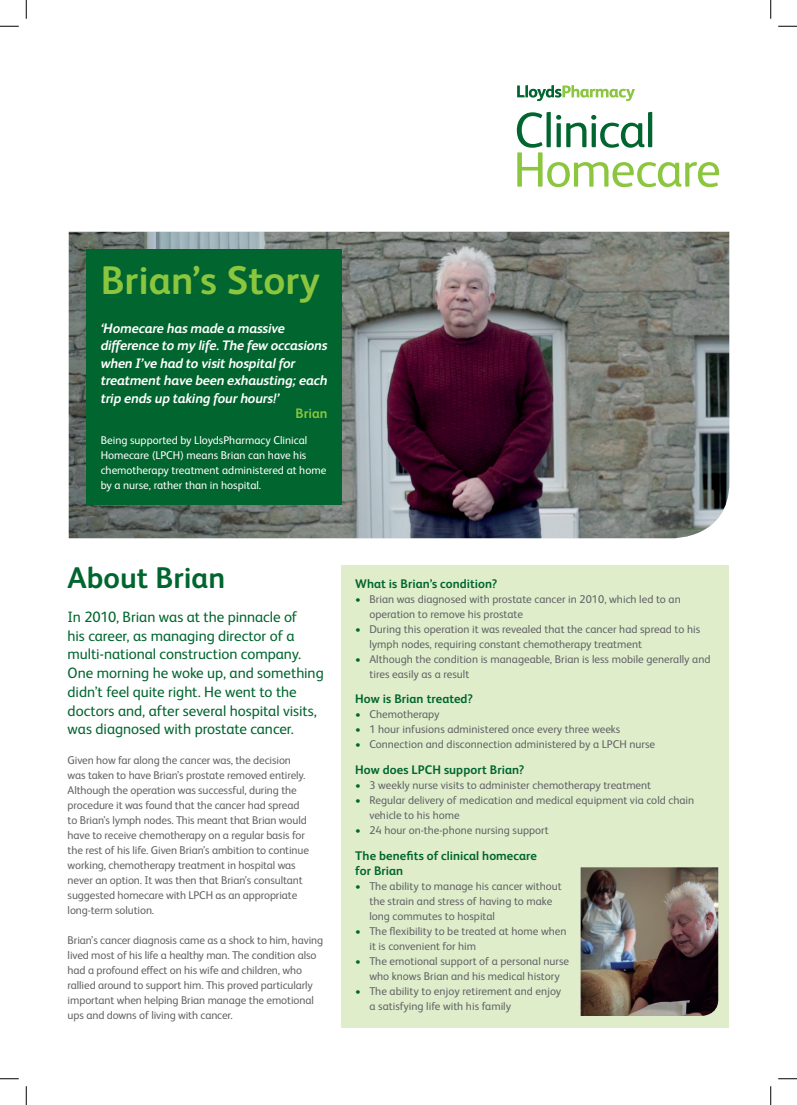
<style>
.page{position:relative;width:797px;height:1105px;background:#fff}
.page>*{position:absolute;margin:0;border:0;box-sizing:border-box;transform-origin:0 0}
.t1{font:700 40px "Lloyds Sans";color:#8bc63e}
.t2{font:700 30px "Lloyds Sans";color:#00652e}
.t3{font:15px/18.8px "Lloyds Sans";letter-spacing:-.005em;color:#00652e}
.t4{font:italic 700 13.75px/17.5px "Lloyds Sans";letter-spacing:-.01em;color:#fff}
.t5{font:700 13.75px "Lloyds Sans";color:#8bc63e}
.t6{font:700 12.5px/15px "Lloyds Sans";letter-spacing:.005em;color:#00652e}
.t7{font:11.25px/15px "Lloyds Sans";letter-spacing:-.005em;color:#636366}
.t8{font:11.25px/15px "Lloyds Sans";color:#fff}
.s1{color:#00652e}
</style>
<div class="page">
<div style="left:342px;top:565px;width:387px;height:462px;background:#dfedcb"></div>
<img style="left:69px;top:232px;width:660px;height:306px">
<div style="left:86px;top:249px;width:256px;height:256px;background:#00652e"></div>
<svg style="left:517px;top:112px;width:202px;height:75px"></svg>
<svg style="left:517px;top:85px;width:118px;height:16px"></svg>
<img style="left:580px;top:867px;width:138px;height:149px">
<svg style="left:0;top:25px;width:19px;height:2px"></svg>
<svg style="left:778px;top:25px;width:19px;height:2px"></svg>
<svg style="left:0;top:1078px;width:19px;height:1px"></svg>
<svg style="left:778px;top:1078px;width:19px;height:1px"></svg>
<svg style="left:25px;top:0;width:2px;height:19px"></svg>
<svg style="left:25px;top:1086px;width:2px;height:19px"></svg>
<svg style="left:770px;top:0;width:1px;height:19px"></svg>
<svg style="left:770px;top:1086px;width:1px;height:19px"></svg>
<h1 class="t1" style="left:101px;top:253px;width:221px">Brian’s Story</h1>
<p class="t4" style="left:101px;top:318px;width:228px">‘Homecare has made a massive difference to my life. The few occasions when I’ve had to visit hospital for treatment have been exhausting; each trip ends up taking four hours!’</p>
<p class="t5" style="left:295px;top:404px;width:33px">Brian</p>
<p class="t8" style="left:101px;top:432px;width:227px">Being supported by LloydsPharmacy Clinical Homecare (LPCH) means Brian can have his chemotherapy treatment administered at home by a nurse, rather than in hospital.</p>
<h2 class="t2" style="left:68px;top:557px;width:159px">About Brian</h2>
<p class="t3" style="left:68px;top:606px;width:258px">In 2010, Brian was at the pinnacle of<br>his career, as managing director of a multi-national construction company.<br>One morning he woke up, and something didn’t feel quite right. He went to the doctors and, after several hospital visits, was diagnosed with prostate cancer.</p>
<p class="t7" style="left:68px;top:752px;width:243px">Given how far along the cancer was, the decision was taken to have Brian’s prostate removed entirely.<br>Although the operation was successful, during the procedure it was found that the cancer had spread to Brian’s lymph nodes. This meant that Brian would have to receive chemotherapy on a regular basis for the rest of his life. Given Brian’s ambition to continue working, chemotherapy treatment in hospital was never an option. It was then that Brian’s consultant suggested homecare with LPCH as an appropriate long-term solution.</p>
<p class="t7" style="left:68px;top:932px;width:257px">Brian’s cancer diagnosis came as a shock to him, having lived most of his life a healthy man. The condition also had a profound effect on his wife and children, who rallied around to support him. This proved particularly important when helping Brian manage the emotional ups and downs of living with cancer.</p>
<p class="t6" style="left:355px;top:575px;width:143px">What is Brian’s condition?</p>
<p class="t7" style="left:369px;top:590px;width:313px;text-indent:-14px"><span class="s1">•</span> Brian was diagnosed with prostate cancer in 2010, which led to an operation to remove his prostate</p>
<p class="t7" style="left:369px;top:620px;width:332px;text-indent:-14px"><span class="s1">•</span> During this operation it was revealed that the cancer had spread to his lymph nodes, requiring constant chemotherapy treatment</p>
<p class="t7" style="left:369px;top:650px;width:342px;text-indent:-14px"><span class="s1">•</span> Although the condition is manageable, Brian is less mobile generally and tires easily as a result</p>
<p class="t6" style="left:355px;top:691px;width:119px">How is Brian treated?</p>
<p class="t7" style="left:355px;top:706px;width:86px"><span class="s1">•</span> Chemotherapy</p>
<p class="t7" style="left:355px;top:721px;width:267px"><span class="s1">•</span> 1 hour infusions administered once every three weeks</p>
<p class="t7" style="left:355px;top:736px;width:301px"><span class="s1">•</span> Connection and disconnection administered by a LPCH nurse</p>
<p class="t6" style="left:355px;top:761px;width:170px">How does LPCH support Brian?</p>
<p class="t7" style="left:355px;top:777px;width:297px"><span class="s1">•</span> 3 weekly nurse visits to administer chemotherapy treatment</p>
<p class="t7" style="left:369px;top:792px;width:326px;text-indent:-14px"><span class="s1">•</span> Regular delivery of medication and medical equipment via cold chain vehicle to his home</p>
<p class="t7" style="left:355px;top:822px;width:195px"><span class="s1">•</span> 24 hour on-the-phone nursing support</p>
<p class="t6" style="left:355px;top:847px;width:183px">The benefits of clinical homecare for Brian</p>
<p class="t7" style="left:369px;top:877px;width:194px;text-indent:-14px"><span class="s1">•</span> The ability to manage his cancer without the strain and stress of having to make long commutes to hospital</p>
<p class="t7" style="left:369px;top:922px;width:199px;text-indent:-14px"><span class="s1">•</span> The flexibility to be treated at home when it is convenient for him</p>
<p class="t7" style="left:355px;top:952px;width:215px;text-align:center"><span class="s1">•</span> The emotional support of a personal nurse who knows Brian and his medical history</p>
<p class="t7" style="left:369px;top:982px;width:193px;text-indent:-14px"><span class="s1">•</span> The ability to enjoy retirement and enjoy a satisfying life with his family</p>
</div>
